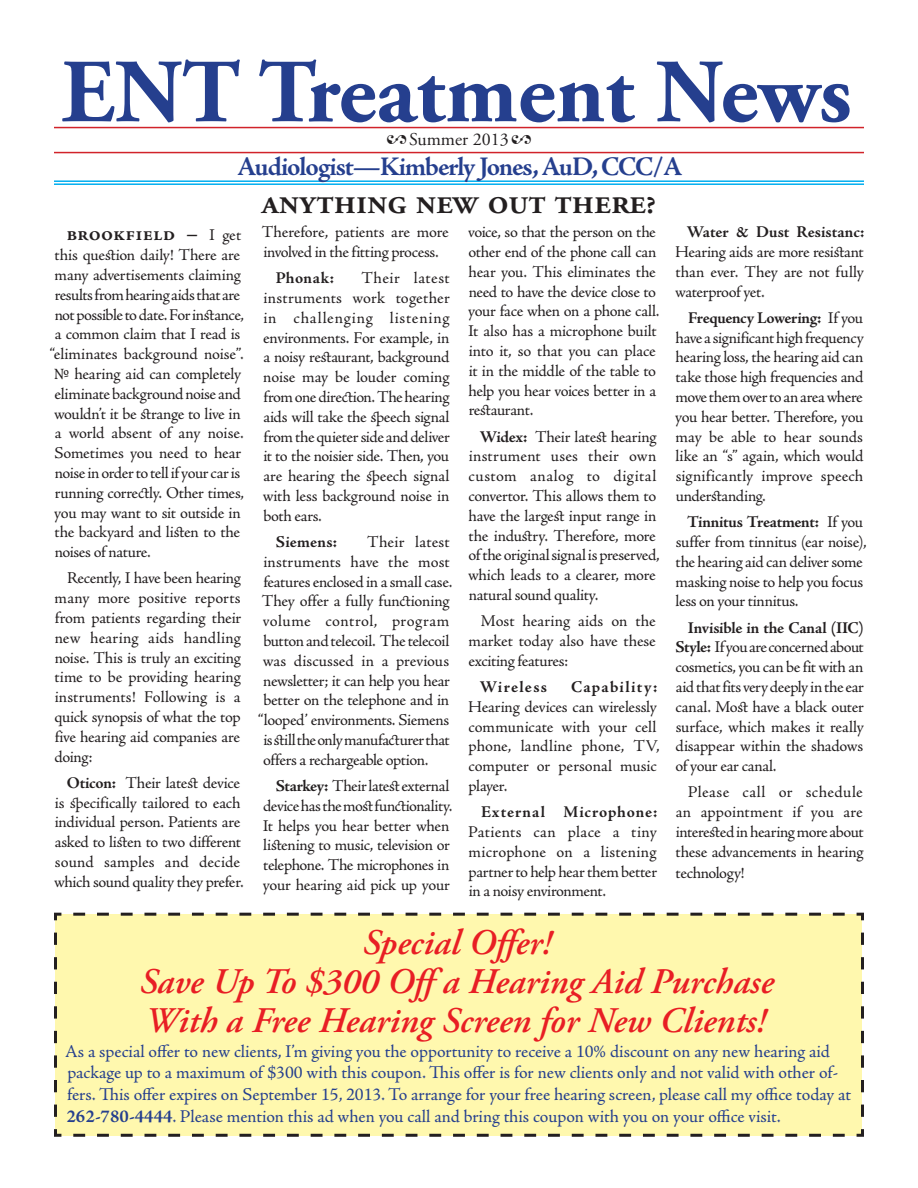
<style>
.page{position:relative;width:918px;height:1188px;background:#fff}
.page>*{position:absolute;margin:0;border:0;box-sizing:border-box;transform-origin:0 0}
.t1{font:700 90px "Adobe Garamond Pro";color:#253f8e}
._4_Headline_Main_Alt{font:italic 600 36px "Adobe Garamond Pro";color:#e81e24}
._2_Headline_Main_Sto{font:600 36px "Adobe Garamond Pro";color:#231f20}
.t2{font:700 27px "Adobe Jenson Pro";letter-spacing:-.04em;color:#253f8e}
._1_Body_Copy_Normal{font:600 21px "Adobe Jenson Pro";letter-spacing:.005em;color:#231f20}
.t3{font:18px/21.6px "Adobe Jenson Pro";letter-spacing:-.005em;color:#253f8e}
.t4{font:18px "Adobe Garamond Pro";color:#231f20}
._1_Body_Copy_Normal-2{font:16.5px/19.8px "Adobe Jenson Pro";letter-spacing:-.015em;color:#231f20;text-align:justify}
._1_Body_Copy_Normal-3{font:16.5px "Adobe Jenson Pro";letter-spacing:.005em;color:#231f20}
._1_Body_Copy_Normal-4{font:16.5px "Adobe Jenson Pro";letter-spacing:-.035em;color:#231f20}
._1_Body_Copy_Normal-5{font:16.5px "Adobe Jenson Pro";letter-spacing:.025em;color:#231f20}
._1_Body_Copy_Normal-6{font:700 16.5px "Adobe Jenson Pro";letter-spacing:.025em;color:#231f20}
._1_Body_Copy_Normal-7{font:16.5px "Adobe Jenson Pro";letter-spacing:.015em;color:#231f20}
._1_Body_Copy_Normal-8{font:700 16.5px "Adobe Jenson Pro";letter-spacing:.075em;color:#231f20}
.s1{font-weight:400;font-size:16.5px}
.s2{font-weight:700}
</style>
<div class="page">
<hr style="left:54px;top:127px;width:810px;height:1px;background:#d1232a">
<svg style="left:54px;top:912px;width:810px;height:225px;background:#f6efab"></svg>
<hr style="left:54px;top:180px;width:810px;height:2px;background:#00aeef">
<hr style="left:54px;top:183px;width:810px;height:2px;background:#00aeef">
<hr style="left:54px;top:152px;width:810px;height:1px;background:#d1232a">
<p class="t1" style="left:61px;top:40px;width:792px">ENT Treatment News</p>
<p class="t4" style="left:386px;top:128px;width:147px">2 Summer 2013 2</p>
<p class="t2" style="left:237px;top:151px;width:447px">Audiologist—Kimberly Jones, AuD, CCC/A</p>
<p class="_1_Body_Copy_Normal" style="left:66px;top:222px;width:176px">Brookfield – <span class="s1">I get</span></p>
<p class="_1_Body_Copy_Normal-2" style="left:55px;top:246px;width:187px">this question daily! There are</p>
<p class="_1_Body_Copy_Normal-2" style="left:55px;top:265px;width:188px">many advertisements claiming</p>
<p class="_1_Body_Copy_Normal-2" style="left:55px;top:285px;width:187px">results from hearing aids that are</p>
<p class="_1_Body_Copy_Normal-4" style="left:55px;top:305px;width:191px">not possible to date. For instance,</p>
<p class="_1_Body_Copy_Normal-2" style="left:55px;top:325px;width:187px">a common claim that I read is</p>
<p class="_1_Body_Copy_Normal-2" style="left:50px;top:345px;width:196px">“eliminates background noise”.</p>
<p class="_1_Body_Copy_Normal-2" style="left:54px;top:364px;width:189px">No hearing aid can completely</p>
<p class="_1_Body_Copy_Normal-2" style="left:55px;top:384px;width:188px">eliminate background noise and</p>
<p class="_1_Body_Copy_Normal-2" style="left:54px;top:404px;width:188px">wouldn’t it be strange to live in</p>
<p class="_1_Body_Copy_Normal-2" style="left:55px;top:424px;width:190px">a world absent of any noise.</p>
<p class="_1_Body_Copy_Normal-2" style="left:54px;top:444px;width:189px">Sometimes you need to hear</p>
<p class="_1_Body_Copy_Normal-2" style="left:55px;top:463px;width:187px">noise in order to tell if your car is</p>
<p class="_1_Body_Copy_Normal-2" style="left:55px;top:483px;width:191px">running correctly. Other times,</p>
<p class="_1_Body_Copy_Normal-2" style="left:54px;top:503px;width:188px">you may want to sit outside in</p>
<p class="_1_Body_Copy_Normal-2" style="left:55px;top:523px;width:187px">the backyard and listen to the</p>
<p class="_1_Body_Copy_Normal-2" style="left:55px;top:543px;width:98px">noises of nature.</p>
<p class="_1_Body_Copy_Normal-2" style="left:55px;top:569px;width:188px;text-indent:12px">Recently, I have been hearing many more positive reports from patients regarding their new hearing aids handling noise. This is truly an exciting time to be providing hearing instruments! Following is a quick synopsis of what the top five hearing aid companies are doing:</p>
<p class="_1_Body_Copy_Normal-2" style="left:54px;top:773px;width:191px;text-align:center"><span class="s2">Oticon:</span> Their latest device<br>is specifically tailored to each individual person. Patients are asked to listen to two different sound samples and decide which sound quality they prefer.</p>
<p class="_2_Headline_Main_Sto" style="left:261px;top:180px;width:396px">Anything new out there?</p>
<p class="_1_Body_Copy_Normal-2" style="left:262px;top:222px;width:188px">Therefore, patients are more involved in the fitting process.</p>
<p class="_1_Body_Copy_Normal-6" style="left:276px;top:269px;width:60px">Phonak:</p>
<p class="_1_Body_Copy_Normal-2" style="left:263px;top:268px;width:189px;text-indent:99px">Their latest instruments work together in challenging listening environments. For example, in a noisy restaurant, background noise may be louder coming from one direction. The hearing aids will take the speech signal from the quieter side and deliver it to the noisier side. Then, you are hearing the speech signal with less background noise in both ears.</p>
<p class="_1_Body_Copy_Normal-6" style="left:276px;top:532px;width:63px">Siemens:</p>
<p class="_1_Body_Copy_Normal-7" style="left:367px;top:532px;width:84px">Their latest</p>
<p class="_1_Body_Copy_Normal-3" style="left:263px;top:552px;width:188px">instruments have the most</p>
<p class="_1_Body_Copy_Normal-2" style="left:263px;top:572px;width:190px">features enclosed in a small case.</p>
<p class="_1_Body_Copy_Normal-2" style="left:262px;top:592px;width:189px">They offer a fully functioning</p>
<p class="_1_Body_Copy_Normal-5" style="left:263px;top:612px;width:188px">volume control, program</p>
<p class="_1_Body_Copy_Normal-2" style="left:263px;top:631px;width:188px">button and telecoil. The telecoil</p>
<p class="_1_Body_Copy_Normal-3" style="left:263px;top:651px;width:188px">was discussed in a previous</p>
<p class="_1_Body_Copy_Normal-2" style="left:263px;top:671px;width:188px">newsletter; it can help you hear</p>
<p class="_1_Body_Copy_Normal-2" style="left:263px;top:691px;width:187px">better on the telephone and in</p>
<p class="_1_Body_Copy_Normal-2" style="left:258px;top:710px;width:192px">“looped’ environments. Siemens</p>
<p class="_1_Body_Copy_Normal-2" style="left:263px;top:730px;width:188px">is still the only manufacturer that</p>
<p class="_1_Body_Copy_Normal-2" style="left:263px;top:750px;width:167px">offers a rechargeable option.</p>
<p class="_1_Body_Copy_Normal-2" style="left:263px;top:776px;width:191px;text-align:left;text-indent:13px"><span class="s2">Starkey:</span> Their latest external device has the most functionality.<br>It helps you hear better when listening to music, television or telephone. The microphones in your hearing aid pick up your</p>
<p class="_1_Body_Copy_Normal-2" style="left:468px;top:222px;width:193px;text-align:left">voice, so that the person on the other end of the phone call can hear you. This eliminates the need to have the device close to your face when on a phone call.<br>It also has a microphone built into it, so that you can place it in the middle of the table to help you hear voices better in a restaurant.</p>
<p class="_1_Body_Copy_Normal-2" style="left:468px;top:427px;width:193px;text-align:left;text-indent:12px"><span class="s2">Widex:</span> Their latest hearing instrument uses their own custom analog to digital convertor. This allows them to have the largest input range in the industry. Therefore, more of the original signal is preserved, which leads to a clearer, more natural sound quality.</p>
<p class="_1_Body_Copy_Normal-2" style="left:469px;top:611px;width:189px;text-indent:12px">Most hearing aids on the market today also have these exciting features:</p>
<p class="_1_Body_Copy_Normal-8" style="left:480px;top:677px;width:69px">Wireless</p>
<p class="_1_Body_Copy_Normal-2" style="left:468px;top:677px;width:193px;text-align:left;text-indent:103px"><span class="s2">Capability:<br></span>Hearing devices can wirelessly communicate with your cell phone, landline phone, TV, computer or personal music player.</p>
<p class="_1_Body_Copy_Normal-2" style="left:468px;top:802px;width:191px;text-indent:13px"><span class="s2">External Microphone:<br></span>Patients can place a tiny microphone on a listening partner to help hear them better in a noisy environment.</p>
<p class="_1_Body_Copy_Normal-2" style="left:675px;top:222px;width:191px;text-indent:12px"><span class="s2">Water &amp; Dust Resistanc:<br></span>Hearing aids are more resistant than ever. They are not fully waterproof yet.</p>
<p class="_1_Body_Copy_Normal-2" style="left:675px;top:308px;width:190px;text-indent:13px"><span class="s2">Frequency Lowering:</span> If you have a significant high frequency hearing loss, the hearing aid can take those high frequencies and move them over to an area where you hear better. Therefore, you may be able to hear sounds like an “s” again, which would significantly improve speech understanding.</p>
<p class="_1_Body_Copy_Normal-2" style="left:676px;top:512px;width:193px;text-align:left;text-indent:12px"><span class="s2">Tinnitus Treatment:</span> If you suffer from tinnitus (ear noise), the hearing aid can deliver some masking noise to help you focus less on your tinnitus.</p>
<p class="_1_Body_Copy_Normal-2" style="left:676px;top:618px;width:190px;text-indent:12px"><span class="s2">Invisible in the Canal (IIC)<br>Style:</span> If you are concerned about cosmetics, you can be fit with an aid that fits very deeply in the ear canal. Most have a black outer surface, which makes it really disappear within the shadows of your ear canal.</p>
<p class="_1_Body_Copy_Normal-2" style="left:676px;top:783px;width:190px;text-indent:12px">Please call or schedule an appointment if you are interested in hearing more about these advancements in hearing</p>
<p class="_1_Body_Copy_Normal-2" style="left:676px;top:864px;width:71px">technology!</p>
<p class="_4_Headline_Main_Alt" style="left:362px;top:922px;width:190px">Special Offer!</p>
<p class="_4_Headline_Main_Alt" style="left:140px;top:961px;width:636px">Save Up To $300 Offa Hearing Aid Purchase</p>
<p class="_4_Headline_Main_Alt" style="left:145px;top:1000px;width:622px">With a Free Hearing Screen for New Clients!</p>
<p class="t3" style="left:65px;top:1041px;width:787px">As a special offer to new clients, I’m giving you the opportunity to receive a 10% discount on any new hearing aid package up to a maximum of $300 with this coupon. This offer is for new clients only and not valid with other of&shy;fers. This offer expires on September 15, 2013. To arrange for your free hearing screen, please call my office today at <span class="s2">262-780-4444</span>. Please mention this ad when you call and bring this coupon with you on your office visit.</p>
</div>
